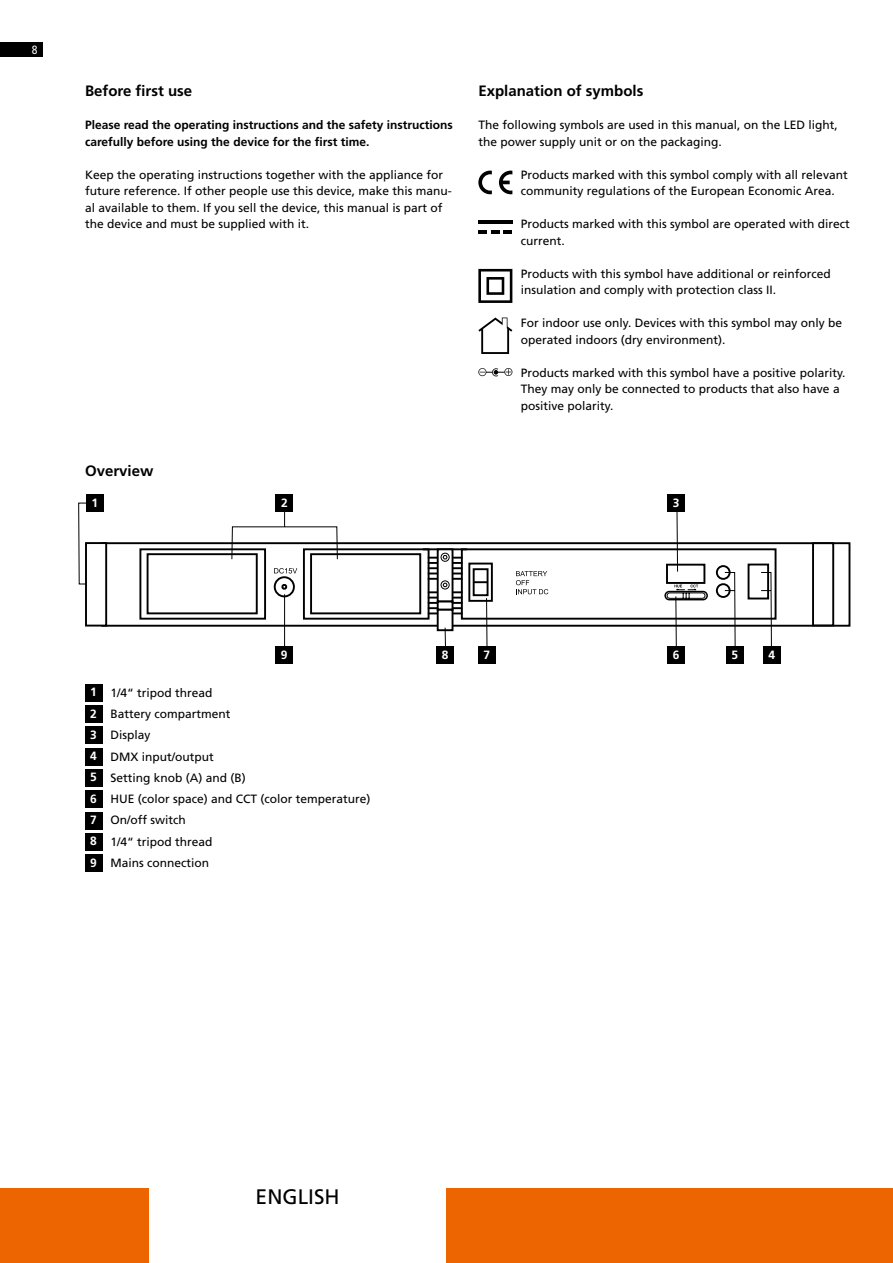
<style>
.page{position:relative;width:893px;height:1263px;background:#fff}
.page>*{position:absolute;margin:0;border:0;box-sizing:border-box;transform-origin:0 0}
.t1{font:21px "Frutiger LT";color:#000}
.t2{font:700 15px "Frutiger LT";color:#000}
.t3{font:12px/16.5px "Frutiger LT";color:#000}
.t4{font:700 12px/16.5px "Frutiger LT";color:#000}
.t5{font:700 12px/21.3px "Frutiger LT";color:#fff;text-align:justify}
.t6{font:condensed 12px "Frutiger LT";color:#fff}
</style>
<div class="page">
<div style="left:0;top:1188px;width:149px;height:75px;background:#ec6500"></div>
<div style="left:446px;top:1188px;width:447px;height:75px;background:#ec6500"></div>
<div style="left:0;top:43px;width:43px;height:14px;background:#000"></div>
<svg style="left:478px;top:171px;width:14px;height:23px"></svg>
<svg style="left:499px;top:171px;width:13px;height:23px"></svg>
<hr style="left:478px;top:220px;width:34px;height:4px;background:#000">
<svg style="left:478px;top:230px;width:34px;height:4px"></svg>
<svg style="left:478px;top:269px;width:34px;height:34px"></svg>
<svg style="left:478px;top:317px;width:34px;height:37px"></svg>
<svg style="left:478px;top:368px;width:34px;height:8px"></svg>
<div style="left:85px;top:684px;width:17px;height:17px;background:#000"></div>
<div style="left:85px;top:706px;width:17px;height:17px;background:#000"></div>
<div style="left:85px;top:727px;width:17px;height:17px;background:#000"></div>
<div style="left:85px;top:748px;width:17px;height:17px;background:#000"></div>
<div style="left:85px;top:769px;width:17px;height:17px;background:#000"></div>
<div style="left:85px;top:791px;width:17px;height:17px;background:#000"></div>
<div style="left:85px;top:812px;width:17px;height:17px;background:#000"></div>
<div style="left:85px;top:833px;width:17px;height:17px;background:#000"></div>
<div style="left:85px;top:854px;width:17px;height:17px;background:#000"></div>
<div style="left:101px;top:542px;width:749px;height:85px;border:2px solid #000"></div>
<svg style="left:146px;top:553px;width:85px;height:62px"></svg>
<div style="left:139px;top:548px;width:127px;height:72px;border:2px solid #000"></div>
<div style="left:812px;top:542px;width:22px;height:84px;border:2px solid #000"></div>
<div style="left:86px;top:543px;width:20px;height:83px;background:#fff"></div>
<div style="left:85px;top:542px;width:22px;height:84px;border:2px solid #000"></div>
<div style="left:148px;top:554px;width:109px;height:59px;background:#fff"></div>
<div style="left:147px;top:553px;width:111px;height:61px;border:2px solid #000"></div>
<svg style="left:231px;top:511px;width:541px;height:147px"></svg>
<hr style="left:423px;top:548px;width:44px;height:2px;background:#000">
<hr style="left:428px;top:557px;width:34px;height:2px;background:#000">
<hr style="left:428px;top:562px;width:34px;height:2px;background:#000">
<hr style="left:428px;top:567px;width:34px;height:2px;background:#000">
<hr style="left:428px;top:572px;width:34px;height:2px;background:#000">
<hr style="left:428px;top:578px;width:34px;height:2px;background:#000">
<hr style="left:428px;top:591px;width:34px;height:2px;background:#000">
<svg style="left:474px;top:581px;width:14px;height:2px"></svg>
<hr style="left:428px;top:597px;width:34px;height:1px;background:#000">
<hr style="left:428px;top:602px;width:34px;height:2px;background:#000">
<hr style="left:428px;top:607px;width:34px;height:2px;background:#000">
<hr style="left:428px;top:612px;width:34px;height:2px;background:#000">
<div style="left:438px;top:549px;width:14px;height:52px;background:#fff"></div>
<div style="left:437px;top:548px;width:16px;height:54px;border:2px solid #000"></div>
<div style="left:438px;top:601px;width:14px;height:9px;background:#fff"></div>
<div style="left:437px;top:601px;width:16px;height:10px;border:2px solid #000"></div>
<div style="left:438px;top:610px;width:14px;height:20px;background:#fff"></div>
<div style="left:437px;top:609px;width:16px;height:22px;border:2px solid #000"></div>
<svg style="left:440px;top:552px;width:10px;height:38px"></svg>
<svg style="left:444px;top:627px;width:3px;height:20px"></svg>
<div style="left:276px;top:495px;width:17px;height:17px;background:#000"></div>
<div style="left:668px;top:495px;width:17px;height:17px;background:#000"></div>
<div style="left:763px;top:647px;width:17px;height:17px;background:#000"></div>
<div style="left:726px;top:647px;width:17px;height:17px;background:#000"></div>
<div style="left:478px;top:647px;width:17px;height:17px;background:#000"></div>
<div style="left:437px;top:647px;width:17px;height:17px;background:#000"></div>
<div style="left:276px;top:647px;width:17px;height:17px;background:#000"></div>
<div style="left:668px;top:647px;width:17px;height:17px;background:#000"></div>
<svg style="left:667px;top:585px;width:38px;height:72px"></svg>
<div style="left:664px;top:591px;width:44px;height:9px;border:2px solid #000;border-radius:4px"></div>
<svg style="left:78px;top:502px;width:18px;height:83px"></svg>
<div style="left:86px;top:495px;width:17px;height:17px;background:#000"></div>
<p class="t6" style="left:32px;top:43px;width:7px">8</p>
<p class="t2" style="left:85px;top:82px;width:109px">Before first use</p>
<p class="t4" style="left:85px;top:117px;width:369px">Please read the operating instructions and the safety instructions carefully before using the device for the first time.</p>
<p class="t3" style="left:85px;top:166px;width:368px">Keep the operating instructions together with the appliance for future reference. If other people use this device, make this manu&shy;al available to them. If you sell the device, this manual is part of the device and must be supplied with it.</p>
<p class="t2" style="left:85px;top:462px;width:70px">Overview</p>
<p class="t2" style="left:478px;top:82px;width:167px">Explanation of symbols</p>
<p class="t3" style="left:478px;top:117px;width:361px">The following symbols are used in this manual, on the LED light, the power supply unit or on the packaging.</p>
<p class="t3" style="left:521px;top:166px;width:328px">Products marked with this symbol comply with all relevant community regulations of the European Economic Area.</p>
<p class="t3" style="left:521px;top:216px;width:330px">Products marked with this symbol are operated with direct current.</p>
<p class="t3" style="left:521px;top:265px;width:312px">Products with this symbol have additional or reinforced insulation and comply with protection class II.</p>
<p class="t3" style="left:521px;top:315px;width:323px">For indoor use only. Devices with this symbol may only be operated indoors (dry environment).</p>
<p class="t3" style="left:521px;top:364px;width:326px">Products marked with this symbol have a positive polarity.<br>They may only be connected to products that also have a positive polarity.</p>
<p class="t5" style="left:91px;top:492px;width:8px">1</p>
<p class="t5" style="left:281px;top:492px;width:8px">2</p>
<p class="t5" style="left:673px;top:492px;width:8px">3</p>
<p class="t5" style="left:281px;top:644px;width:8px">9</p>
<p class="t5" style="left:442px;top:644px;width:8px">8</p>
<p class="t5" style="left:484px;top:644px;width:8px">7</p>
<p class="t5" style="left:673px;top:644px;width:8px">6</p>
<p class="t5" style="left:731px;top:644px;width:8px">5</p>
<p class="t5" style="left:768px;top:644px;width:8px">4</p>
<p class="t5" style="left:90px;top:682px;width:8px">1<br>2<br>3<br>4<br>5<br>6<br>7<br>8<br>9</p>
<p class="t3" style="left:111px;top:682px;width:262px;line-height:21.3px">1/4“ tripod thread<br>Battery compartment<br>Display<br>DMX input/output<br>Setting knob (A) and (B)<br>HUE (color space) and CCT (color temperature)<br>On/off switch<br>1/4“ tripod thread<br>Mains connection</p>
<h1 class="t1" style="left:256px;top:1185px;width:85px">ENGLISH</h1>
</div>
